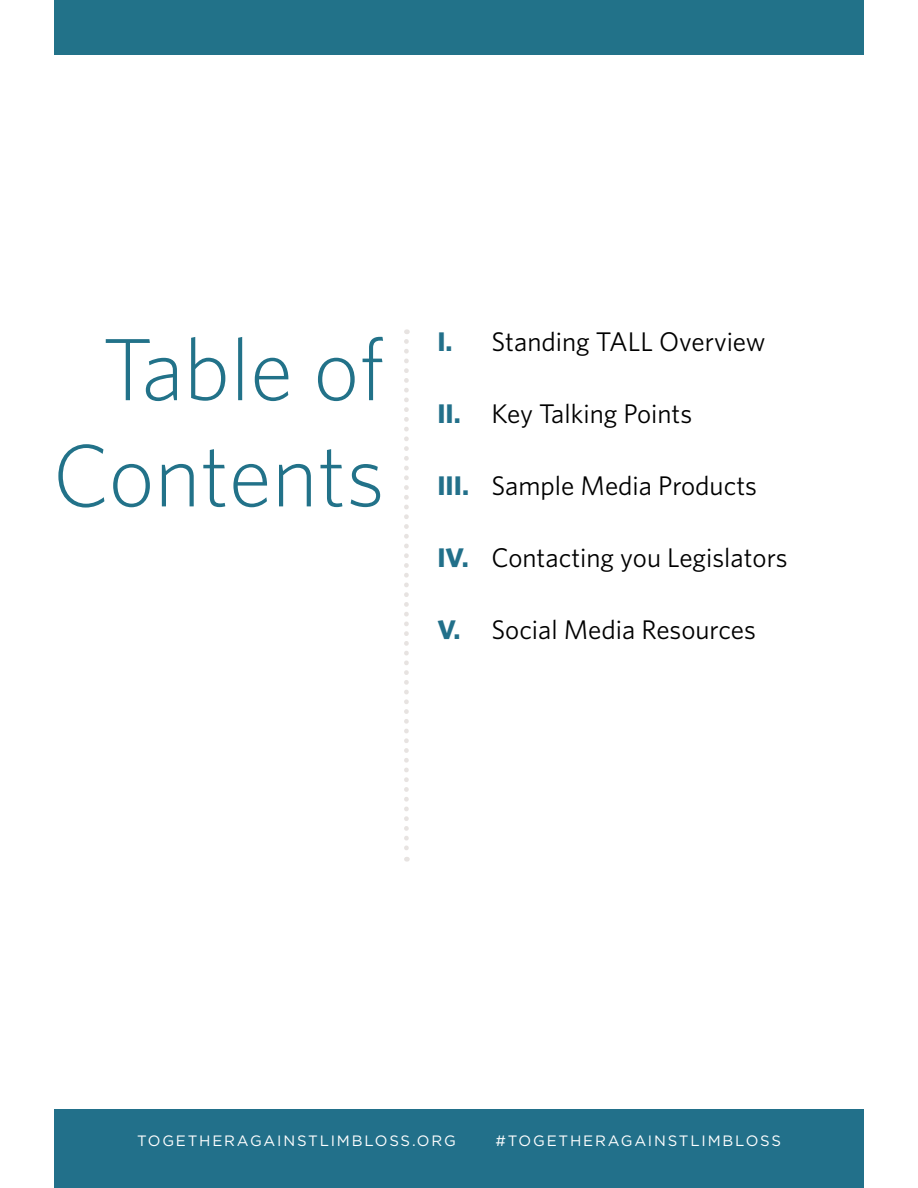
<style>
.page{position:relative;width:918px;height:1188px;background:#fff}
.page>*{position:absolute;margin:0;border:0;box-sizing:border-box;transform-origin:0 0}
.t1{font:300 88.5px/106.2px "Whitney HTF";color:#227289;text-align:center}
.t2{font:27px "Whitney HTF";color:#000}
.t3{font:15px "Gotham HTF";letter-spacing:.12em;color:#fff}
.s1{font-weight:700;color:#22708a}
</style>
<div class="page">
<div style="left:54px;top:1109px;width:810px;height:79px;background:#22708a"></div>
<div style="left:54px;top:0;width:810px;height:54px;background:#227289"></div>
<svg style="left:404px;top:341px;width:5px;height:521px"></svg>
<h1 class="t1" style="left:53px;top:315px;width:334px">Table of<br>Contents</h1>
<p class="t2" style="left:437px;top:326px;width:330px"><span class="s1">I.</span> Standing TALL Overview</p>
<p class="t2" style="left:437px;top:398px;width:256px"><span class="s1">II.</span> Key Talking Points</p>
<p class="t2" style="left:437px;top:470px;width:321px"><span class="s1">III.</span> Sample Media Products</p>
<p class="t2" style="left:437px;top:542px;width:352px"><span class="s1">IV.</span> Contacting you Legislators</p>
<p class="t2" style="left:437px;top:614px;width:320px"><span class="s1">V.</span> Social Media Resources</p>
<p class="t3" style="left:137px;top:1133px;width:320px">TOGETHERAGAINSTLIMBLOSS.ORG</p>
<p class="t3" style="left:495px;top:1133px;width:287px">#TOGETHERAGAINSTLIMBLOSS</p>
</div>
